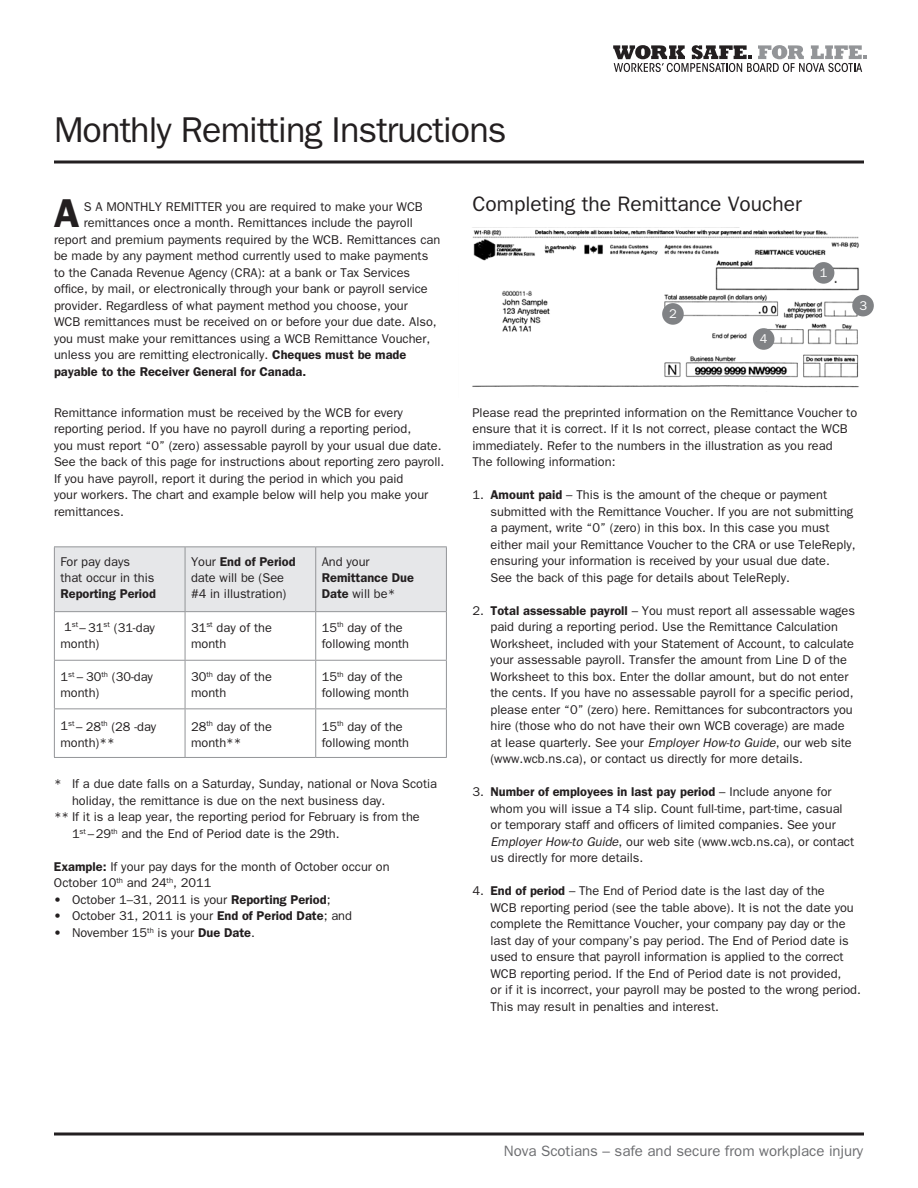
<style>
.page{position:relative;width:918px;height:1188px;background:#fff}
.page>*{position:absolute;margin:0;border:0;box-sizing:border-box;transform-origin:0 0}
.t1{font:600 40.5px "Franklin Gothic";color:#231f20}
.t2{font:36px "Franklin Gothic";letter-spacing:-.025em;color:#231f20}
.t3{font:21px "Franklin Gothic";color:#231f20}
.t4{font:15px "Franklin Gothic";color:#6c6d70}
.t5{font:12.75px/16.5px "Franklin Gothic";color:#231f20}
.t6{font:600 12.75px/16.5px "Franklin Gothic";color:#231f20}
.t7{font:12.75px "Franklin Gothic";color:#fff}
.s1{font-weight:600}
.s2{font-weight:400}
.s3{font-style:italic}
</style>
<div class="page">
<svg style="left:54px;top:160px;width:810px;height:4px;background:#595657"></svg>
<svg style="left:54px;top:1132px;width:810px;height:4px;background:#595657"></svg>
<div style="left:55px;top:547px;width:391px;height:64px;background:#e6e7e9"></div>
<hr style="left:54px;top:547px;width:1px;height:64px;background:#939598">
<hr style="left:54px;top:546px;width:131px;height:1px;background:#939598">
<hr style="left:54px;top:611px;width:131px;height:1px;background:#939598">
<hr style="left:185px;top:547px;width:1px;height:64px;background:#939598">
<hr style="left:185px;top:546px;width:131px;height:1px;background:#939598">
<hr style="left:316px;top:546px;width:131px;height:1px;background:#939598">
<hr style="left:315px;top:547px;width:1px;height:64px;background:#939598">
<hr style="left:446px;top:547px;width:1px;height:64px;background:#939598">
<hr style="left:185px;top:611px;width:131px;height:1px;background:#939598">
<hr style="left:316px;top:611px;width:131px;height:1px;background:#939598">
<hr style="left:54px;top:612px;width:1px;height:48px;background:#939598">
<hr style="left:185px;top:612px;width:1px;height:48px;background:#939598">
<hr style="left:315px;top:612px;width:1px;height:48px;background:#939598">
<hr style="left:446px;top:612px;width:1px;height:48px;background:#939598">
<hr style="left:54px;top:661px;width:1px;height:47px;background:#939598">
<hr style="left:54px;top:709px;width:1px;height:48px;background:#939598">
<hr style="left:54px;top:660px;width:131px;height:1px;background:#939598">
<hr style="left:54px;top:708px;width:131px;height:1px;background:#939598">
<hr style="left:54px;top:757px;width:131px;height:1px;background:#939598">
<hr style="left:185px;top:661px;width:1px;height:47px;background:#939598">
<hr style="left:185px;top:709px;width:1px;height:48px;background:#939598">
<hr style="left:185px;top:660px;width:131px;height:1px;background:#939598">
<hr style="left:316px;top:660px;width:131px;height:1px;background:#939598">
<hr style="left:315px;top:661px;width:1px;height:47px;background:#939598">
<hr style="left:446px;top:661px;width:1px;height:47px;background:#939598">
<hr style="left:315px;top:709px;width:1px;height:48px;background:#939598">
<hr style="left:446px;top:709px;width:1px;height:48px;background:#939598">
<hr style="left:185px;top:708px;width:131px;height:1px;background:#939598">
<hr style="left:316px;top:708px;width:131px;height:1px;background:#939598">
<hr style="left:185px;top:757px;width:131px;height:1px;background:#939598">
<hr style="left:316px;top:757px;width:131px;height:1px;background:#939598">
<img style="left:472px;top:229px;width:391px;height:159px">
<div style="left:813px;top:262px;width:21px;height:22px;background:#808285;border-radius:50%"></div>
<div style="left:662px;top:303px;width:22px;height:22px;background:#808285;border-radius:50%"></div>
<div style="left:852px;top:295px;width:22px;height:21px;background:#808285;border-radius:50%"></div>
<div style="left:753px;top:328px;width:21px;height:22px;background:#808285;border-radius:50%"></div>
<svg style="left:613px;top:45px;width:254px;height:27px"></svg>
<h2 class="t2" style="left:54px;top:109px;width:454px">Monthly Remitting I nstructions</h2>
<h1 class="t1" style="left:54px;top:189px;width:27px">A</h1>
<p class="t5" style="left:84px;top:198px;width:341px">s a Monthly Rem itter you are required to make your WCB</p>
<p class="t5" style="left:84px;top:214px;width:331px">remittances once a month. Remittances include the payroll</p>
<p class="t5" style="left:54px;top:231px;width:388px">report and premium payments required by the WCB. Remittances can</p>
<p class="t5" style="left:54px;top:247px;width:376px">be made by any payment method currently used to make payments</p>
<p class="t5" style="left:54px;top:264px;width:358px">to the Canada Revenue Agency (CRA): at a bank or Tax Services</p>
<p class="t5" style="left:54px;top:280px;width:375px">office, by mail, or electronically through your bank or payroll service</p>
<p class="t5" style="left:54px;top:297px;width:355px">provider. Regardless of what payment method you choose, your</p>
<p class="t5" style="left:54px;top:313px;width:384px">WCB remittances must be received on or before your due date. Also,</p>
<p class="t5" style="left:54px;top:330px;width:378px">you must make your remittances using a WCB Remittance Voucher,</p>
<p class="t5" style="left:54px;top:346px;width:354px">unless you are remitting electronically. <span class="s1">Cheques must be made</span></p>
<p class="t6" style="left:54px;top:363px;width:254px">payable to the Receiver General for Canada.</p>
<p class="t5" style="left:54px;top:404px;width:392px">Remittance information must be received by the WCB for every reporting period. If you have no payroll during a reporting period,<br>you must report “0” (zero) assessable payroll by your usual due date.<br>See the back of this page for instructions about reporting zero payroll.<br>If you have payroll, report it during the period in which you paid<br>your workers. The chart and example below will help you make your remittances.</p>
<p class="t5" style="left:60px;top:553px;width:96px">For pay days that occur in this</p>
<p class="t6" style="left:60px;top:586px;width:97px">Reporting Period</p>
<p class="t5" style="left:191px;top:553px;width:106px">Your <span class="s1">End of Period </span>date will be (See #4 in illustration)</p>
<p class="t5" style="left:322px;top:553px;width:49px">And your</p>
<p class="t6" style="left:322px;top:569px;width:94px">Remittance Due<br>Date <span class="s2">will be*</span></p>
<p class="t5" style="left:60px;top:619px;width:96px">1<sup>st</sup> – 31<sup>st</sup> (31-day month)</p>
<p class="t5" style="left:191px;top:619px;width:82px">31<sup>st</sup> day of the month</p>
<p class="t5" style="left:322px;top:619px;width:89px">15<sup>th</sup> day of the following month</p>
<p class="t5" style="left:60px;top:668px;width:94px">1<sup>st</sup> – 30<sup>th</sup> (30-day month)</p>
<p class="t5" style="left:191px;top:668px;width:83px">30<sup>th</sup> day of the month</p>
<p class="t5" style="left:322px;top:668px;width:89px">15<sup>th</sup> day of the following month</p>
<p class="t5" style="left:60px;top:718px;width:97px">1<sup>st</sup> – 28<sup>th</sup> (28 -day month)**</p>
<p class="t5" style="left:191px;top:718px;width:83px">28<sup>th</sup> day of the month**</p>
<p class="t5" style="left:322px;top:718px;width:89px">15<sup>th</sup> day of the following month</p>
<p class="t5" style="left:54px;top:775px;width:385px">* If a due date falls on a Saturday, Sunday, national or Nova Scotia</p>
<p class="t5" style="left:72px;top:792px;width:315px">holiday, the remittance is due on the next business day.</p>
<p class="t5" style="left:54px;top:808px;width:367px">** If it is a leap year, the reporting period for February is from the</p>
<p class="t5" style="left:72px;top:825px;width:269px">1<sup>st</sup> –29<sup>th</sup> and the End of Period date is the 29th.</p>
<p class="t5" style="left:54px;top:858px;width:337px"><span class="s1">Example:</span> If your pay days for the month of October occur on<br>October 10<sup>th</sup> and 24<sup>th</sup>, 2011</p>
<p class="t5" style="left:54px;top:891px;width:278px">• October 1–31, 2011 is your <span class="s1">Reporting Period</span>;</p>
<p class="t5" style="left:54px;top:907px;width:299px">• October 31, 2011 is your <span class="s1">End of Period Date</span>; and</p>
<p class="t5" style="left:54px;top:924px;width:203px">• November 15<sup>th</sup> is your <span class="s1">Due Date</span>.</p>
<h3 class="t3" style="left:472px;top:192px;width:331px">Completing the Remittance Voucher</h3>
<p class="t7" style="left:669px;top:306px;width:9px">2</p>
<p class="t7" style="left:760px;top:331px;width:9px">4</p>
<p class="t7" style="left:820px;top:265px;width:9px">1</p>
<p class="t7" style="left:859px;top:298px;width:9px">3</p>
<p class="t5" style="left:472px;top:404px;width:386px">Please read the preprinted information on the Remittance Voucher to ensure that it is correct. If it I s not correct, please contact the WCB immediately. Refer to the numbers in the illustration as you read<br>The following information:</p>
<p class="t5" style="left:491px;top:487px;width:367px;text-indent:-18px">1. <span class="s1">Amount paid</span> – This is the amount of the cheque or payment submitted with the Remittance Voucher. If you are not submitting a payment, write “0” (zero) in this box. I n this case you must either mail your Remittance Voucher to the CRA or use TeleReply, ensuring your information is received by your usual due date.<br>See the back of this page for details about TeleReply.</p>
<p class="t5" style="left:491px;top:602px;width:366px;text-indent:-18px">2. <span class="s1">Total assessable payroll</span> – You must report all assessable wages paid during a reporting period. Use the Remittance Calculation Worksheet, included with your Statement of Account, to calculate your assessable payroll. Transfer the amount from Line D of the Worksheet to this box. Enter the dollar amount, but do not enter the cents. If you have no assessable payroll for a specific period, please enter “0” (zero) here. Remittances for subcontractors you hire (those who do not have their own WCB coverage) are made at lease quarterly. See your <span class="s3">Employer How-to Guide</span>, our web site (www.wcb.ns.ca), or contact us directly for more details.</p>
<p class="t5" style="left:491px;top:784px;width:365px;text-indent:-18px">3. <span class="s1">Number of employees in last pay period</span> – I nclude anyone for whom you will issue a T4 slip. Count full-time, part-time, casual or temporary staff and officers of limited companies. See your <span class="s3">Employer How-to Guide</span>, our web site (www.wcb.ns.ca), or contact us directly for more details.</p>
<p class="t5" style="left:491px;top:883px;width:372px;text-indent:-18px">4. <span class="s1">End of period</span> – The End of Period date is the last day of the<br>WCB reporting period (see the table above). It is not the date you complete the Remittance Voucher, your company pay day or the last day of your company’s pay period. The End of Period date is used to ensure that payroll information is applied to the correct WCB reporting period. If the End of Period date is not provided,<br>or if it is incorrect, your payroll may be posted to the wrong period.<br>This may result in penalties and interest.</p>
<p class="t4" style="left:504px;top:1142px;width:361px">Nova Scotians – safe and secure from workplace injury</p>
</div>
